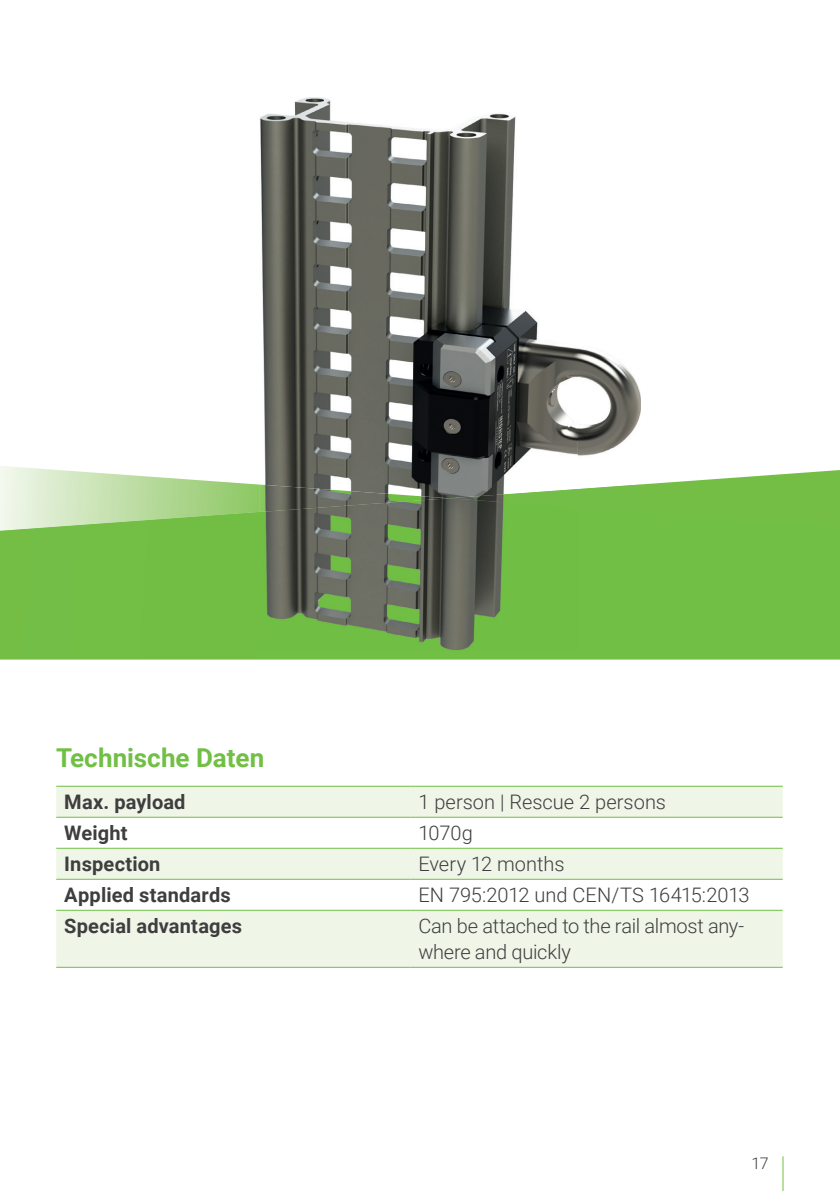
<style>
.page{position:relative;width:840px;height:1191px;background:#fff}
.page>*{position:absolute;margin:0;border:0;box-sizing:border-box;transform-origin:0 0}
.t1{font:700 26px "Roboto";color:#71bf44}
.t2{font:300 20px/26px "Roboto";letter-spacing:-.01em;color:#3e3e3f}
.t3{font:700 20px "Roboto";letter-spacing:.01em;color:#3e3e3f}
.t4{font:300 16px "Roboto";color:#3e3e3f}
</style>
<div class="page">
<hr style="left:782px;top:1156px;width:1px;height:35px;background:#71bf44">
<svg style="left:640px;top:470px;width:199px;height:42px;fill:#74be46"></svg>
<svg style="left:0;top:466px;width:260px;height:46px"></svg>
<div style="left:0;top:512px;width:839px;height:147px;background:#72be44"></div>
<img style="left:260px;top:98px;width:317px;height:553px">
<img style="left:577px;top:348px;width:63px;height:108px">
<img style="left:260px;top:484px;width:380px;height:28px">
<div style="left:577px;top:507px;width:63px;height:144px;background:#71bf44"></div>
<svg style="left:56px;top:787px;width:726px;height:180px;fill:#eff6e8"></svg>
<hr style="left:56px;top:786px;width:354px;height:1px;background:#71bf44">
<hr style="left:410px;top:786px;width:372px;height:1px;background:#71bf44">
<hr style="left:56px;top:817px;width:354px;height:1px;background:#71bf44">
<hr style="left:410px;top:817px;width:372px;height:1px;background:#71bf44">
<hr style="left:56px;top:848px;width:354px;height:1px;background:#71bf44">
<hr style="left:410px;top:848px;width:372px;height:1px;background:#71bf44">
<hr style="left:56px;top:879px;width:354px;height:1px;background:#71bf44">
<hr style="left:410px;top:879px;width:372px;height:1px;background:#71bf44">
<hr style="left:56px;top:910px;width:354px;height:1px;background:#71bf44">
<hr style="left:410px;top:910px;width:372px;height:1px;background:#71bf44">
<hr style="left:56px;top:967px;width:354px;height:1px;background:#71bf44">
<hr style="left:410px;top:967px;width:372px;height:1px;background:#71bf44">
<h1 class="t1" style="left:56px;top:742px;width:209px">Technische Daten</h1>
<p class="t3" style="left:64px;top:790px;width:123px">Max. payload</p>
<p class="t2" style="left:418px;top:789px;width:249px">1 person | Rescue 2 persons</p>
<p class="t3" style="left:64px;top:821px;width:65px">Weight</p>
<p class="t2" style="left:418px;top:820px;width:56px">1070g</p>
<p class="t3" style="left:64px;top:852px;width:98px">Inspection</p>
<p class="t2" style="left:418px;top:851px;width:148px">Every 12 months</p>
<p class="t3" style="left:64px;top:883px;width:168px">Applied standards</p>
<p class="t2" style="left:418px;top:882px;width:332px">EN 795:2012 und CEN/TS 16415:2013</p>
<p class="t3" style="left:64px;top:914px;width:179px">Special advantages</p>
<p class="t2" style="left:418px;top:913px;width:327px">Can be attached to the rail almost any&shy;where and quickly</p>
<p class="t4" style="left:751px;top:1153px;width:19px">17</p>
</div>
